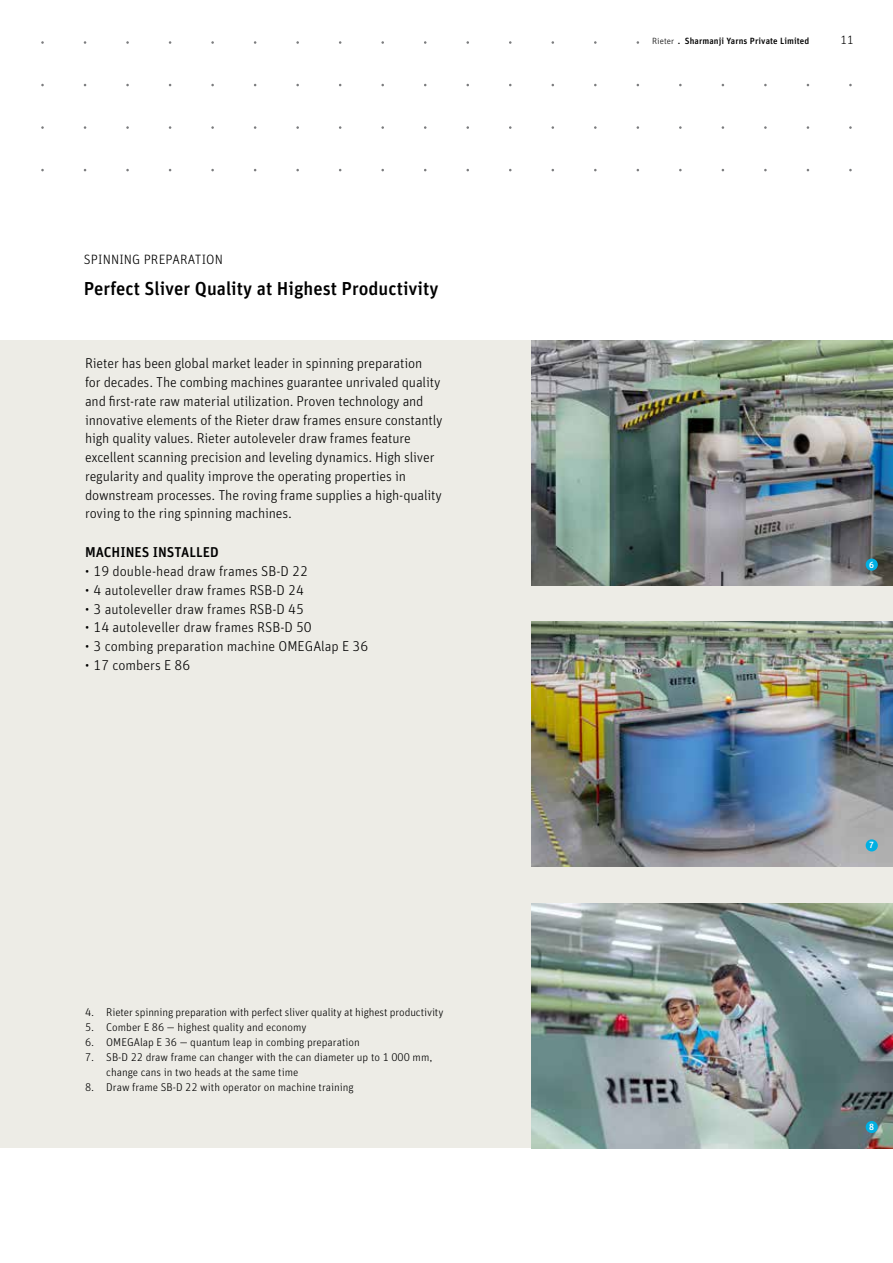
<style>
.page{position:relative;width:893px;height:1263px;background:#fff}
.page>*{position:absolute;margin:0;border:0;box-sizing:border-box;transform-origin:0 0}
.t1{font:18.75px "Rieter Unit OT Medium";color:#000}
.t2{font:14.25px/18.8px "Rieter Unit OT Light";letter-spacing:-.01em;color:#000}
.t3{font:14.25px "Rieter Unit OT Medium";color:#000}
.t4{font:13.5px "Rieter Unit OT Light";letter-spacing:.01em;color:#000}
.t5{font:12px "Rieter Unit OT Light";color:#000}
.t6{font:11.25px/15px "Rieter Unit OT Light";color:#000}
.t7{font:9px "Rieter Unit OT Medium";letter-spacing:.01em;color:#000}
.t8{font:9px "Rieter Unit OT Medium";color:#fff}
.s1{font-family:"Rieter Unit OT Light"}
</style>
<div class="page">
<div style="left:0;top:340px;width:893px;height:808px;background:#edece6"></div>
<img style="left:531px;top:340px;width:362px;height:245px">
<img style="left:531px;top:903px;width:362px;height:245px">
<img style="left:531px;top:622px;width:362px;height:245px">
<div style="left:866px;top:558px;width:12px;height:13px;background:#00b0e3;border-radius:50%"></div>
<div style="left:866px;top:839px;width:12px;height:12px;background:#00b0e3;border-radius:50%"></div>
<div style="left:866px;top:1121px;width:12px;height:12px;background:#00b0e3;border-radius:50%"></div>
<p class="t4" style="left:84px;top:252px;width:141px">SPINNING PREPARATION</p>
<h1 class="t1" style="left:84px;top:277px;width:356px">Perfect Sliver Quality at Highest Productivity</h1>
<p class="t2" style="left:85px;top:354px;width:359px">Rieter has been global market leader in spinning preparation<br>for decades. The combing machines guarantee unrivaled quality and first-rate raw material utilization. Proven technology and innovative elements of the Rieter draw frames ensure constantly high quality values. Rieter autoleveler draw frames feature excellent scanning precision and leveling dynamics. High sliver regularity and quality improve the operating properties in downstream processes. The roving frame supplies a high-quality roving to the ring spinning machines.</p>
<p class="t3" style="left:85px;top:543px;width:135px">MACHINES INSTALLED</p>
<p class="t2" style="left:85px;top:562px;width:224px">• 19 double-head draw frames SB-D 22</p>
<p class="t2" style="left:85px;top:581px;width:220px">• 4 autoleveller draw frames RSB-D 24</p>
<p class="t2" style="left:85px;top:600px;width:220px">• 3 autoleveller draw frames RSB-D 45</p>
<p class="t2" style="left:85px;top:618px;width:228px">• 14 autoleveller draw frames RSB-D 50</p>
<p class="t2" style="left:85px;top:637px;width:285px">• 3 combing preparation machine OMEGAlap E 36</p>
<p class="t2" style="left:85px;top:656px;width:107px">• 17 combers E 86</p>
<p class="t6" style="left:85px;top:1004px;width:360px">4. Rieter spinning preparation with perfect sliver quality at highest productivity</p>
<p class="t6" style="left:85px;top:1019px;width:223px">5. Comber E 86 — highest quality and economy</p>
<p class="t6" style="left:85px;top:1034px;width:276px">6. OMEGAlap E 36 — quantum leap in combing preparation</p>
<p class="t6" style="left:106px;top:1049px;width:328px;text-indent:-21px">7. SB-D 22 draw frame can changer with the can diameter up to 1 000 mm, change cans in two heads at the same time</p>
<p class="t6" style="left:85px;top:1079px;width:270px">8. Draw frame SB-D 22 with operator on machine training</p>
<p class="t7" style="left:652px;top:35px;width:159px"><span class="s1">Rieter</span> . Sharmanji Yarns Private Limited</p>
<p class="t5" style="left:840px;top:33px;width:15px">11</p>
<p class="t8" style="left:869px;top:559px;width:6px">6</p>
<p class="t8" style="left:869px;top:840px;width:6px">7</p>
<p class="t8" style="left:869px;top:1121px;width:6px">8</p>
</div>
